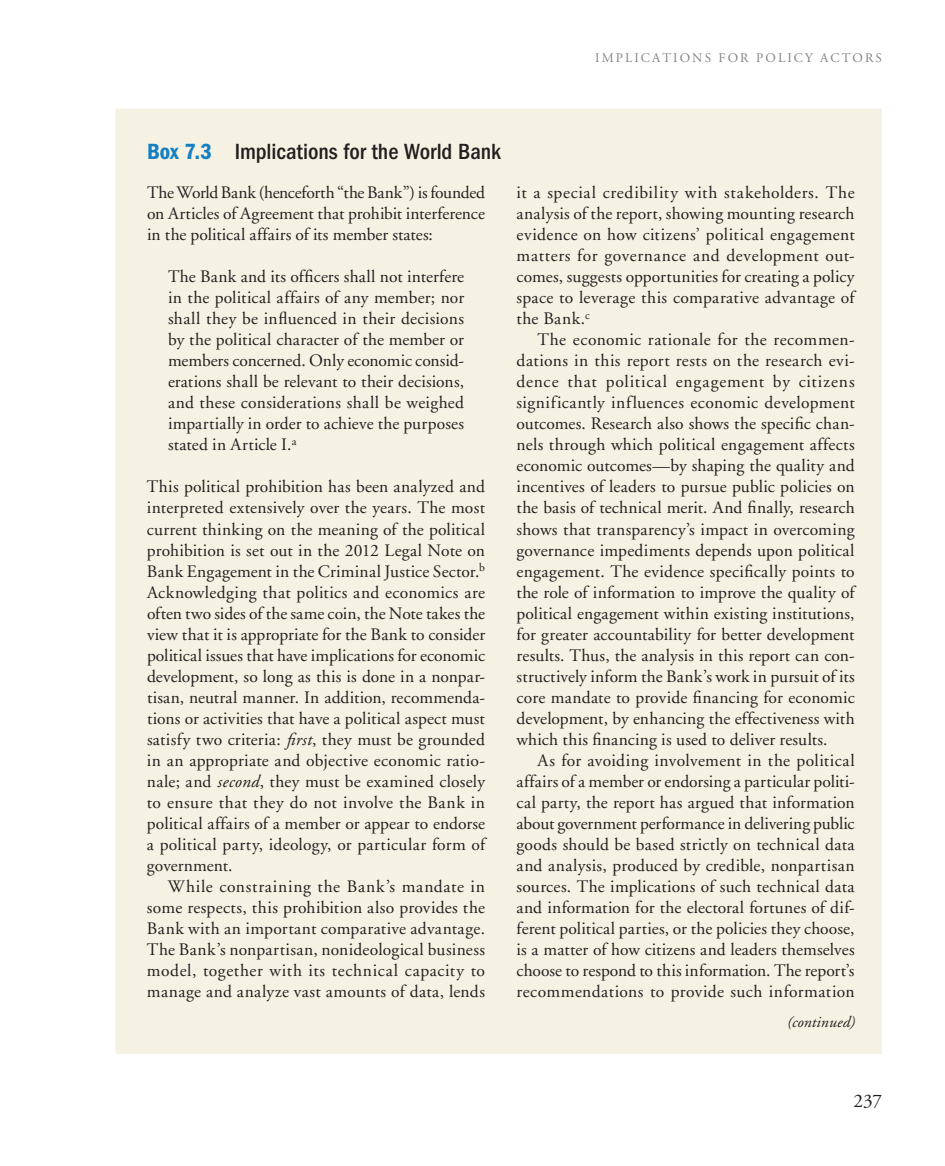
<style>
.page{position:relative;width:945px;height:1166px;background:#fff}
.page>*{position:absolute;margin:0;border:0;box-sizing:border-box;transform-origin:0 0}
.t1{font:500 condensed 22.75px "Franklin Gothic";color:#231f20}
.t2{font:19.25px "Adobe Garamond";color:#231f20}
.t3{font:17.5px/21px "Adobe Garamond";letter-spacing:.015em;color:#231f20;text-align:justify}
.t4{font:17.5px "Adobe Garamond";letter-spacing:-.005em;color:#231f20}
.t5{font:17.5px "Adobe Garamond";letter-spacing:.035em;color:#231f20}
.t6{font:17.5px "Adobe Garamond";letter-spacing:-.01em;color:#231f20}
.t7{font:17.5px "Adobe Garamond";letter-spacing:.05em;color:#231f20}
.t8{font:17.5px "Adobe Garamond";letter-spacing:.045em;color:#231f20}
.t9{font:italic 15.75px "Adobe Garamond";letter-spacing:.01em;color:#231f20}
.t10{font:13.12px "Adobe Garamond";letter-spacing:.16em;color:#808285}
.s1{font-weight:600;color:#1480c1}
.s2{font-style:italic}
</style>
<div class="page">
<div style="left:116px;top:109px;width:765px;height:944px;background:#f5f1e3"></div>
<p class="t10" style="left:595px;top:53px;width:288px">IMPLICATIONS FOR POLICY ACTORS</p>
<p class="t1" style="left:147px;top:144px;width:356px"><span class="s1">Box 7.3</span> Implications for the World Bank</p>
<p class="t3" style="left:147px;top:184px;width:340px">The World Bank (henceforth “the Bank”) is founded on Articles of Agreement that prohibit interference in the political affairs of its member states:</p>
<p class="t3" style="left:168px;top:268px;width:298px">The Bank and its officers shall not interfere in the political affairs of any member; nor shall they be influenced in their decisions by the political character of the member or members concerned. Only economic consid&shy;erations shall be relevant to their decisions, and these considerations shall be weighed impartially in order to achieve the purposes stated in Article I.<sup>a</sup></p>
<p class="t3" style="left:147px;top:478px;width:339px">This political prohibition has been analyzed and</p>
<p class="t3" style="left:147px;top:499px;width:340px">interpreted extensively over the years. The most</p>
<p class="t3" style="left:147px;top:520px;width:340px">current thinking on the meaning of the political</p>
<p class="t3" style="left:147px;top:541px;width:340px">prohibition is set out in the 2012 Legal Note on</p>
<p class="t3" style="left:147px;top:562px;width:340px">Bank Engagement in the Criminal Justice Sector.<sup>b</sup></p>
<p class="t3" style="left:147px;top:583px;width:340px">Acknowledging that politics and economics are</p>
<p class="t4" style="left:147px;top:606px;width:340px">often two sides of the same coin, the Note takes the</p>
<p class="t3" style="left:147px;top:625px;width:340px">view that it is appropriate for the Bank to consider</p>
<p class="t4" style="left:147px;top:648px;width:340px">political issues that have implications for economic</p>
<p class="t3" style="left:147px;top:667px;width:340px">development, so long as this is done in a nonpar-</p>
<p class="t3" style="left:147px;top:688px;width:340px">tisan, neutral manner. In addition, recommenda-</p>
<p class="t3" style="left:147px;top:709px;width:340px">tions or activities that have a political aspect must</p>
<p class="t3" style="left:147px;top:730px;width:340px">satisfy two criteria: <span class="s2">first</span>, they must be grounded</p>
<p class="t3" style="left:147px;top:751px;width:340px">in an appropriate and objective economic ratio-</p>
<p class="t3" style="left:147px;top:772px;width:340px">nale; and <span class="s2">second</span>, they must be examined closely</p>
<p class="t3" style="left:147px;top:793px;width:340px">to ensure that they do not involve the Bank in</p>
<p class="t3" style="left:147px;top:814px;width:340px">political affairs of a member or appear to endorse</p>
<p class="t3" style="left:147px;top:835px;width:340px">a political party, ideology, or particular form of</p>
<p class="t3" style="left:147px;top:856px;width:87px">government.</p>
<p class="t8" style="left:168px;top:879px;width:319px">While constraining the Bank’s mandate in</p>
<p class="t3" style="left:147px;top:898px;width:340px">some respects, this prohibition also provides the</p>
<p class="t3" style="left:147px;top:919px;width:340px">Bank with an important comparative advantage.</p>
<p class="t3" style="left:147px;top:940px;width:340px">The Bank’s nonpartisan, nonideological business</p>
<p class="t5" style="left:147px;top:963px;width:340px">model, together with its technical capacity to</p>
<p class="t3" style="left:147px;top:982px;width:340px">manage and analyze vast amounts of data, lends</p>
<p class="t5" style="left:517px;top:186px;width:340px">it a special credibility with stakeholders. The</p>
<p class="t3" style="left:517px;top:205px;width:340px">analysis of the report, showing mounting research</p>
<p class="t3" style="left:517px;top:226px;width:340px">evidence on how citizens’ political engagement</p>
<p class="t3" style="left:517px;top:247px;width:340px">matters for governance and development out-</p>
<p class="t3" style="left:517px;top:268px;width:340px">comes, suggests opportunities for creating a policy</p>
<p class="t3" style="left:517px;top:289px;width:340px">space to leverage this comparative advantage of</p>
<p class="t3" style="left:517px;top:310px;width:75px">the Bank.<sup>c</sup></p>
<p class="t3" style="left:538px;top:331px;width:319px">The economic rationale for the recommen-</p>
<p class="t3" style="left:517px;top:352px;width:340px">dations in this report rests on the research evi-</p>
<p class="t7" style="left:517px;top:375px;width:340px">dence that political engagement by citizens</p>
<p class="t3" style="left:517px;top:394px;width:340px">significantly influences economic development</p>
<p class="t3" style="left:517px;top:415px;width:340px">outcomes. Research also shows the specific chan-</p>
<p class="t3" style="left:517px;top:436px;width:340px">nels through which political engagement affects</p>
<p class="t3" style="left:517px;top:457px;width:340px">economic outcomes—by shaping the quality and</p>
<p class="t3" style="left:517px;top:478px;width:340px">incentives of leaders to pursue public policies on</p>
<p class="t3" style="left:517px;top:499px;width:340px">the basis of technical merit. And finally, research</p>
<p class="t3" style="left:517px;top:520px;width:340px">shows that transparency’s impact in overcoming</p>
<p class="t3" style="left:517px;top:541px;width:340px">governance impediments depends upon political</p>
<p class="t3" style="left:517px;top:562px;width:340px">engagement. The evidence specifically points to</p>
<p class="t3" style="left:517px;top:583px;width:340px">the role of information to improve the quality of</p>
<p class="t3" style="left:517px;top:604px;width:340px">political engagement within existing institutions,</p>
<p class="t3" style="left:517px;top:625px;width:339px">for greater accountability for better development</p>
<p class="t3" style="left:517px;top:646px;width:340px">results. Thus, the analysis in this report can con-</p>
<p class="t3" style="left:517px;top:667px;width:340px">structively inform the Bank’s work in pursuit of its</p>
<p class="t3" style="left:517px;top:688px;width:340px">core mandate to provide financing for economic</p>
<p class="t3" style="left:517px;top:709px;width:340px">development, by enhancing the effectiveness with</p>
<p class="t3" style="left:517px;top:730px;width:313px">which this financing is used to deliver results.</p>
<p class="t3" style="left:538px;top:751px;width:319px">As for avoiding involvement in the political</p>
<p class="t3" style="left:517px;top:772px;width:340px">affairs of a member or endorsing a particular politi-</p>
<p class="t3" style="left:517px;top:793px;width:340px">cal party, the report has argued that information</p>
<p class="t6" style="left:517px;top:816px;width:340px">about government performance in delivering public</p>
<p class="t3" style="left:517px;top:835px;width:340px">goods should be based strictly on technical data</p>
<p class="t3" style="left:517px;top:856px;width:340px">and analysis, produced by credible, nonpartisan</p>
<p class="t3" style="left:517px;top:877px;width:340px">sources. The implications of such technical data</p>
<p class="t3" style="left:517px;top:898px;width:340px">and information for the electoral fortunes of dif-</p>
<p class="t3" style="left:517px;top:919px;width:340px">ferent political parties, or the policies they choose,</p>
<p class="t3" style="left:517px;top:940px;width:340px">is a matter of how citizens and leaders themselves</p>
<p class="t3" style="left:517px;top:961px;width:340px">choose to respond to this information. The report’s</p>
<p class="t3" style="left:517px;top:982px;width:340px">recommendations to provide such information</p>
<p class="t9" style="left:787px;top:1015px;width:69px">(continued)</p>
<p class="t2" style="left:854px;top:1092px;width:30px">237</p>
</div>
